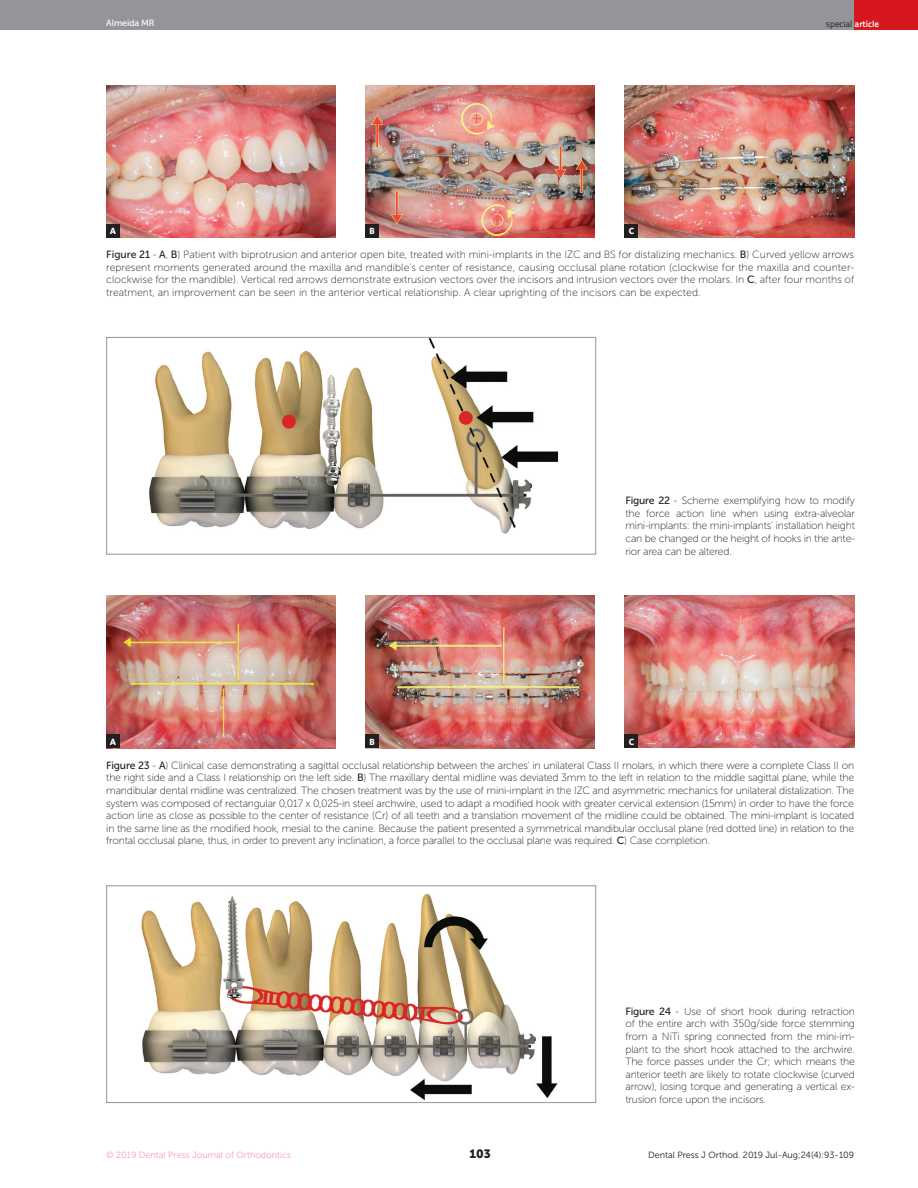
<style>
.page{position:relative;width:918px;height:1188px;background:#fff}
.page>*{position:absolute;margin:0;border:0;box-sizing:border-box;transform-origin:0 0}
.t1{font:12px "Museo Sans 900";color:#231f20}
.t2{font:10.5px/12.6px "Museo Sans 100";letter-spacing:-.02em;color:#231f20;text-align:justify}
.t3{font:9px "Museo Sans 300";color:#231f20}
.t4{font:9px "Museo Sans 300";color:#f499c2}
.t5{font:9px "Titillium Text 22 L";color:#231f20}
.t6{font:9px "Museo Sans 500";letter-spacing:-.015em;color:#fff}
.t7{font:700 9px "Whitney";color:#fff}
.s1{font-weight:700;color:#fff}
.s2{font-family:"Museo Sans 500"}
</style>
<div class="page">
<div style="left:0;top:0;width:918px;height:30px;background:#939598"></div>
<div style="left:854px;top:0;width:64px;height:30px;background:#d7171f"></div>
<img style="left:149px;top:339px;width:410px;height:195px">
<div style="left:106px;top:337px;width:490px;height:218px;border:1px solid #939598"></div>
<img style="left:106px;top:85px;width:230px;height:152px">
<img style="left:366px;top:85px;width:229px;height:152px">
<img style="left:625px;top:85px;width:229px;height:152px">
<div style="left:106px;top:224px;width:14px;height:14px;background:#231f20"></div>
<div style="left:366px;top:224px;width:13px;height:14px;background:#231f20"></div>
<div style="left:625px;top:224px;width:13px;height:14px;background:#231f20"></div>
<img style="left:141px;top:893px;width:417px;height:208px">
<div style="left:106px;top:885px;width:490px;height:218px;border:1px solid #939598"></div>
<img style="left:106px;top:596px;width:230px;height:152px">
<img style="left:366px;top:596px;width:229px;height:152px">
<img style="left:625px;top:596px;width:229px;height:152px">
<div style="left:106px;top:735px;width:14px;height:13px;background:#231f20"></div>
<div style="left:366px;top:735px;width:13px;height:13px;background:#231f20"></div>
<div style="left:625px;top:735px;width:13px;height:13px;background:#231f20"></div>
<p class="t6" style="left:106px;top:18px;width:50px">Almeida MR</p>
<p class="t5" style="left:826px;top:17px;width:55px">special <span class="s1">article</span></p>
<p class="t7" style="left:110px;top:226px;width:8px">A</p>
<p class="t7" style="left:370px;top:226px;width:7px">B</p>
<p class="t7" style="left:629px;top:226px;width:7px">C</p>
<p class="t2" style="left:106px;top:248px;width:749px"><span class="s2">Figure 21</span> - <span class="s2">A</span>, <span class="s2">B</span>) Patient with biprotrusion and anterior open bite, treated with mini-implants in the IZC and BS for distalizing mechanics. <span class="s2">B</span>) Curved yellow arrows represent moments generated around the maxilla and mandible's center of resistance, causing occlusal plane rotation (clockwise for the maxilla and counter&shy;clockwise for the mandible). Vertical red arrows demonstrate extrusion vectors over the incisors and intrusion vectors over the molars. In <span class="s2">C</span>, after four months of treatment, an improvement can be seen in the anterior vertical relationship. A clear uprighting of the incisors can be expected.</p>
<p class="t2" style="left:625px;top:494px;width:231px"><span class="s2">Figure 22</span> - Scheme exemplifying how to modify the force action line when using extra-alveolar mini-implants: the mini-implants' installation height can be changed or the height of hooks in the ante&shy;rior area can be altered.</p>
<p class="t7" style="left:110px;top:736px;width:8px">A</p>
<p class="t7" style="left:370px;top:736px;width:7px">B</p>
<p class="t7" style="left:629px;top:736px;width:7px">C</p>
<p class="t2" style="left:106px;top:759px;width:749px"><span class="s2">Figure 23</span> - <span class="s2">A</span>) Clinical case demonstrating a sagittal occlusal relationship between the arches' in unilateral Class II molars, in which there were a complete Class II on the right side and a Class I relationship on the left side. <span class="s2">B</span>) The maxillary dental midline was deviated 3mm to the left in relation to the middle sagittal plane, while the mandibular dental midline was centralized. The chosen treatment was by the use of mini-implant in the IZC and asymmetric mechanics for unilateral distalization. The system was composed of rectangular 0,017 x 0,025-in steel archwire, used to adapt a modified hook with greater cervical extension (15 mm) in order to have the force action line as close as possible to the center of resistance (Cr) of all teeth and a translation movement of the midline could be obtained. The mini-implant is located in the same line as the modified hook, mesial to the canine. Because the patient presented a symmetrical mandibular occlusal plane (red dotted line) in relation to the frontal occlusal plane, thus, in order to prevent any inclination, a force parallel to the occlusal plane was required. <span class="s2">C</span>) Case completion.</p>
<p class="t2" style="left:625px;top:1005px;width:231px"><span class="s2">Figure 24</span> - Use of short hook during retraction of the entire arch with 350g/side force stemming from a NiTi spring connected from the mini-im&shy;plant to the short hook attached to the archwire.<br>The force passes under the Cr; which means the anterior teeth are likely to rotate clockwise (curved arrow), losing torque and generating a vertical ex&shy;trusion force upon the incisors.</p>
<p class="t4" style="left:106px;top:1150px;width:186px">© 2019 Dental Press Journal of Orthodontics</p>
<p class="t1" style="left:470px;top:1147px;width:23px">103</p>
<p class="t3" style="left:648px;top:1150px;width:208px">Dental Press J Orthod. 2019 Jul-Aug;24(4):93-109</p>
</div>
